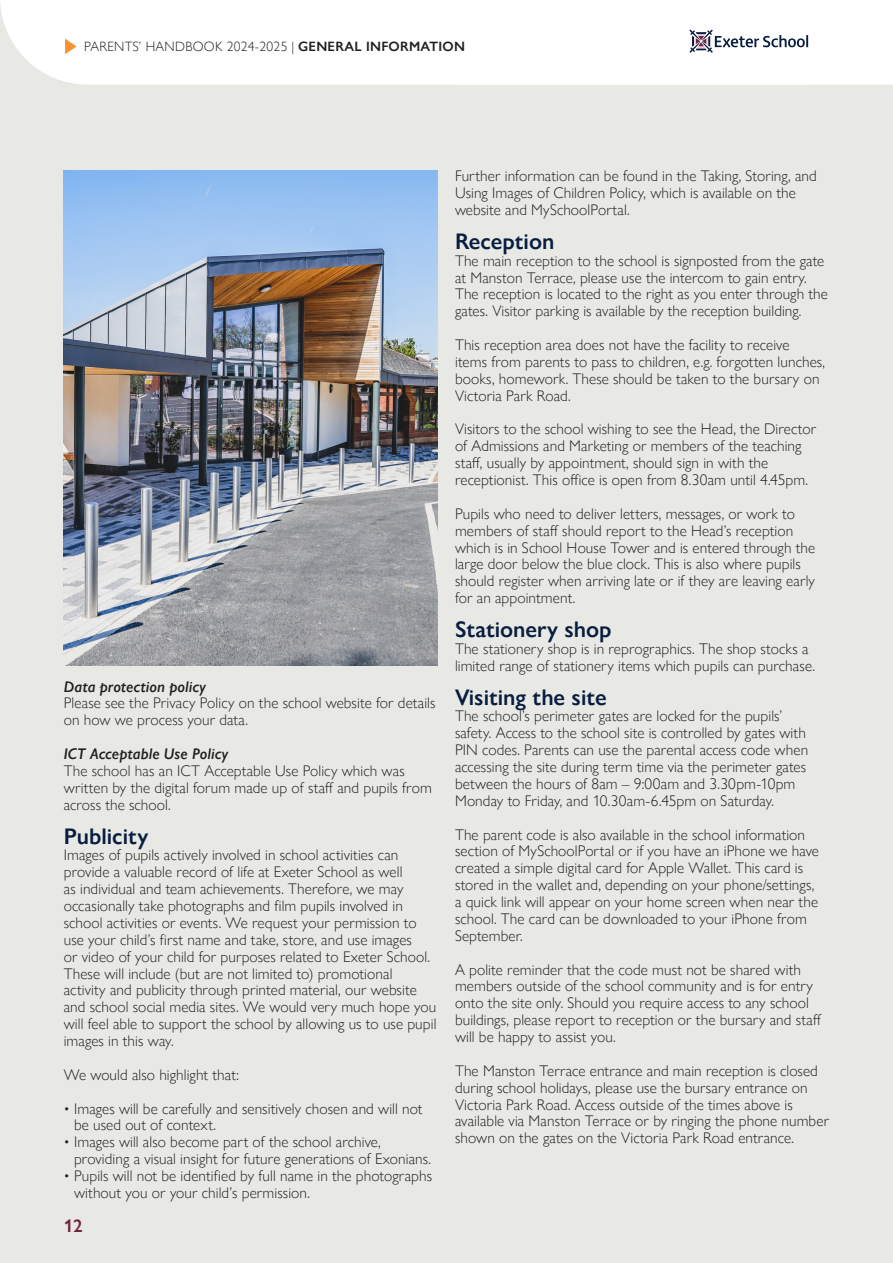
<style>
.page{position:relative;width:893px;height:1263px;background:#e8e9e5}
.page>*{position:absolute;margin:0;border:0;box-sizing:border-box;transform-origin:0 0}
.t1{font:600 22.5px "Gill Sans Nova";color:#081d3f}
.t2{font:600 18px "Gill Sans Nova";color:#72243d}
.t3{font:300 15.3px/16.8px "Gill Sans Nova";letter-spacing:.005em;color:#231f20}
.t4{font:italic 600 15.3px "Gill Sans Nova";letter-spacing:.005em;color:#231f20}
.t5{font:300 13.5px "Gill Sans Nova";letter-spacing:.02em;color:#231f20}
.s1{font-weight:600}
</style>
<div class="page">
<div style="left:0;top:0;width:370px;height:85px;background:#fff"></div>
<div style="left:370px;top:0;width:523px;height:85px;background:#fff"></div>
<svg style="left:65px;top:39px;width:12px;height:15px"></svg>
<img style="left:64px;top:170px;width:374px;height:495px">
<p class="t5" style="left:84px;top:42px;width:382px">PARENTS’ HANDBOOK 2024-2025 | <span class="s1">GENERAL INFORMATION</span></p>
<p class="t4" style="left:64px;top:681px;width:144px">Data protection policy</p>
<p class="t3" style="left:64px;top:696px;width:373px">Please see the Privacy Policy on the school website for details on how we process your data.</p>
<p class="t4" style="left:64px;top:748px;width:166px">ICT Acceptable Use Policy</p>
<p class="t3" style="left:64px;top:764px;width:369px">The school has an ICT Acceptable Use Policy which was written by the digital forum made up of staff and pupils from across the school.</p>
<h1 class="t1" style="left:64px;top:822px;width:86px">Publicity</h1>
<p class="t3" style="left:64px;top:848px;width:374px">Images of pupils actively involved in school activities can provide a valuable record of life at Exeter School as well<br>as individual and team achievements. Therefore, we may occasionally take photographs and film pupils involved in school activities or events. We request your permission to use your child’s first name and take, store, and use images<br>or video of your child for purposes related to Exeter School.<br>These will include (but are not limited to) promotional activity and publicity through printed material, our website and school social media sites. We would very much hope you will feel able to support the school by allowing us to use pupil images in this way.</p>
<p class="t3" style="left:64px;top:1068px;width:177px">We would also highlight that:</p>
<p class="t3" style="left:74px;top:1101px;width:350px;text-indent:-10px">• Images will be carefully and sensitively chosen and will not be used out of context.</p>
<p class="t3" style="left:74px;top:1135px;width:359px;text-indent:-10px">• Images will also become part of the school archive, providing a visual insight for future generations of Exonians.</p>
<p class="t3" style="left:74px;top:1167px;width:360px;text-indent:-10px">• Pupils will not be identified by full name in the photographs without you or your child’s permission.</p>
<p class="t2" style="left:64px;top:1219px;width:21px">12</p>
<p class="t3" style="left:455px;top:169px;width:363px">Further information can be found in the Taking, Storing, and<br>Using Images of Children Policy, which is available on the website and MySchoolPortal.</p>
<h1 class="t1" style="left:455px;top:227px;width:101px">Reception</h1>
<p class="t3" style="left:455px;top:254px;width:374px">The main reception to the school is signposted from the gate at Manston Terrace, please use the intercom to gain entry.<br>The reception is located to the right as you enter through the gates. Visitor parking is available by the reception building.</p>
<p class="t3" style="left:455px;top:338px;width:372px">This reception area does not have the facility to receive items from parents to pass to children, e.g. forgotten lunches, books, homework. These should be taken to the bursary on Victoria Park Road.</p>
<p class="t3" style="left:455px;top:422px;width:363px">Visitors to the school wishing to see the Head, the Director of Admissions and Marketing or members of the teaching staff, usually by appointment, should sign in with the receptionist. This office is open from 8.30am until 4.45pm.</p>
<p class="t3" style="left:455px;top:507px;width:362px">Pupils who need to deliver letters, messages, or work to members of staff should report to the Head’s reception which is in School House Tower and is entered through the large door below the blue clock. This is also where pupils should register when arriving late or if they are leaving early for an appointment.</p>
<h1 class="t1" style="left:455px;top:615px;width:158px">Stationery shop</h1>
<p class="t3" style="left:455px;top:642px;width:361px">The stationery shop is in reprographics. The shop stocks a limited range of stationery items which pupils can purchase.</p>
<h1 class="t1" style="left:455px;top:683px;width:153px">Visiting the site</h1>
<p class="t3" style="left:455px;top:709px;width:355px">The school’s perimeter gates are locked for the pupils’ safety. Access to the school site is controlled by gates with PIN codes. Parents can use the parental access code when accessing the site during term time via the perimeter gates between the hours of 8am – 9:00am and 3.30pm-10pm Monday to Friday, and 10.30am-6.45pm on Saturday.</p>
<p class="t3" style="left:455px;top:827px;width:365px">The parent code is also available in the school information section of MySchoolPortal or if you have an iPhone we have created a simple digital card for Apple Wallet. This card is stored in the wallet and, depending on your phone/settings, a quick link will appear on your home screen when near the school. The card can be downloaded to your iPhone from September.</p>
<p class="t3" style="left:455px;top:962px;width:368px">A polite reminder that the code must not be shared with members outside of the school community and is for entry onto the site only. Should you require access to any school buildings, please report to reception or the bursary and staff will be happy to assist you.</p>
<p class="t3" style="left:455px;top:1064px;width:376px">The Manston Terrace entrance and main reception is closed during school holidays, please use the bursary entrance on Victoria Park Road. Access outside of the times above is available via Manston Terrace or by ringing the phone number shown on the gates on the Victoria Park Road entrance.</p>
</div>
